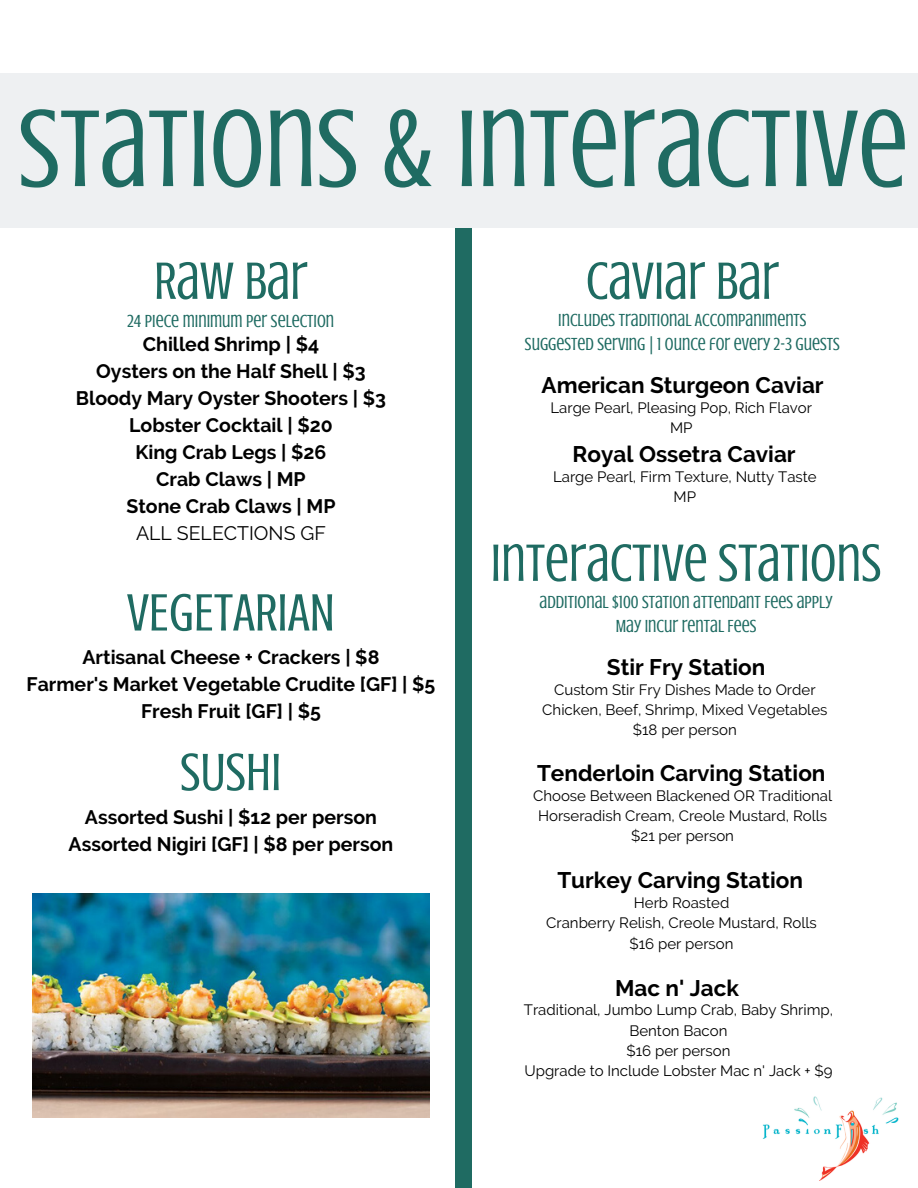
<style>
.page{position:relative;width:918px;height:1188px;background:#fff}
.page>*{position:absolute;margin:0;border:0;box-sizing:border-box;transform-origin:0 0}
.t1{font:112.5px "Crushed";color:#1f6b62}
.t2{font:54px "Crushed";color:#1f6b62}
.t3{font:700 22.5px "Raleway";color:#000}
.t4{font:700 19.5px/27px "Raleway";color:#000;text-align:center}
.t5{font:18px/24.8px "Crushed";color:#1f6b62;text-align:center}
.t6{font:15px/20.2px "Raleway";color:#000;text-align:center}
.s1{font-weight:400}
</style>
<div class="page">
<div style="left:455px;top:83px;width:16px;height:1105px;background:#1f6b62"></div>
<div style="left:0;top:73px;width:918px;height:154px;background:#eef0f2"></div>
<img style="left:763px;top:1096px;width:136px;height:85px">
<img style="left:33px;top:894px;width:397px;height:224px">
<h1 class="t1" style="left:18px;top:86px;width:891px">STATIONS &amp; INTERACTIVE</h1>
<p class="t2" style="left:154px;top:251px;width:155px">RAW BAR</p>
<p class="t4" style="left:96px;top:331px;width:271px">Chilled Shrimp | $4<br>Oysters on the Half Shell | $3</p>
<p class="t4" style="left:76px;top:385px;width:312px">Bloody Mary Oyster Shooters | $3</p>
<p class="t4" style="left:129px;top:412px;width:205px">Lobster Cocktail | $20</p>
<p class="t4" style="left:136px;top:439px;width:192px">King Crab Legs | $26</p>
<p class="t4" style="left:156px;top:466px;width:151px">Crab Claws | MP</p>
<p class="t4" style="left:127px;top:493px;width:210px">Stone Crab Claws | MP<br><span class="s1">ALL SELECTIONS GF</span></p>
<p class="t5" style="left:128px;top:309px;width:208px">24 PIECE MINIMUM PER SELECTION</p>
<p class="t2" style="left:127px;top:583px;width:209px">VEGETARIAN</p>
<p class="t4" style="left:83px;top:644px;width:298px">Artisanal Cheese + Crackers | $8</p>
<p class="t4" style="left:27px;top:671px;width:410px">Farmer's Market Vegetable Crudite [GF] | $5</p>
<p class="t4" style="left:141px;top:698px;width:181px">Fresh Fruit [GF] | $5</p>
<p class="t2" style="left:180px;top:742px;width:103px">SUSHI</p>
<p class="t4" style="left:85px;top:803px;width:294px">Assorted Sushi | $12 per person</p>
<p class="t4" style="left:69px;top:830px;width:326px">Assorted Nigiri [GF] | $8 per person</p>
<p class="t2" style="left:586px;top:251px;width:195px">CAVIAR BAR</p>
<p class="t5" style="left:558px;top:307px;width:250px">INCLUDES TRADITIONAL ACCOMPANIMENTS</p>
<p class="t5" style="left:525px;top:332px;width:316px">SUGGESTED SERVING | 1 OUNCE FOR EVERY 2-3 GUESTS</p>
<h1 class="t3" style="left:542px;top:372px;width:284px">American Sturgeon Caviar</h1>
<p class="t6" style="left:551px;top:397px;width:263px">Large Pearl, Pleasing Pop, Rich Flavor</p>
<p class="t6" style="left:670px;top:417px;width:24px">MP</p>
<p class="t6" style="left:553px;top:467px;width:265px">Large Pearl, Firm Texture, Nutty Taste</p>
<p class="t6" style="left:674px;top:487px;width:24px">MP</p>
<p class="t3" style="left:573px;top:441px;width:224px">Royal Ossetra Caviar</p>
<p class="t2" style="left:491px;top:533px;width:392px">INTERACTIVE STATIONS</p>
<p class="t5" style="left:540px;top:589px;width:295px">ADDITIONAL $100 STATION ATTENDANT FEES APPLY<br>MAY INCUR RENTAL FEES</p>
<p class="t3" style="left:607px;top:654px;width:160px">Stir Fry Station</p>
<p class="t6" style="left:554px;top:679px;width:263px">Custom Stir Fry Dishes Made to Order</p>
<p class="t6" style="left:542px;top:699px;width:287px">Chicken, Beef, Shrimp, Mixed Vegetables</p>
<p class="t6" style="left:633px;top:720px;width:105px">$18 per person</p>
<p class="t3" style="left:537px;top:760px;width:290px">Tenderloin Carving Station</p>
<p class="t6" style="left:533px;top:785px;width:301px">Choose Between Blackened OR Traditional</p>
<p class="t6" style="left:538px;top:805px;width:291px">Horseradish Cream, Creole Mustard, Rolls</p>
<p class="t6" style="left:631px;top:826px;width:104px">$21 per person</p>
<h1 class="t3" style="left:557px;top:867px;width:247px">Turkey Carving Station</h1>
<p class="t6" style="left:546px;top:893px;width:272px">Herb Roasted<br>Cranberry Relish, Creole Mustard, Rolls</p>
<p class="t6" style="left:630px;top:933px;width:105px">$16 per person</p>
<h1 class="t3" style="left:615px;top:974px;width:125px">Mac n' Jack</h1>
<p class="t6" style="left:524px;top:1000px;width:311px">Traditional, Jumbo Lump Crab, Baby Shrimp,</p>
<p class="t6" style="left:627px;top:1020px;width:105px;text-align:left">Benton Bacon $16 per person</p>
<p class="t6" style="left:524px;top:1061px;width:310px">Upgrade to Include Lobster Mac n' Jack + $9</p>
</div>
